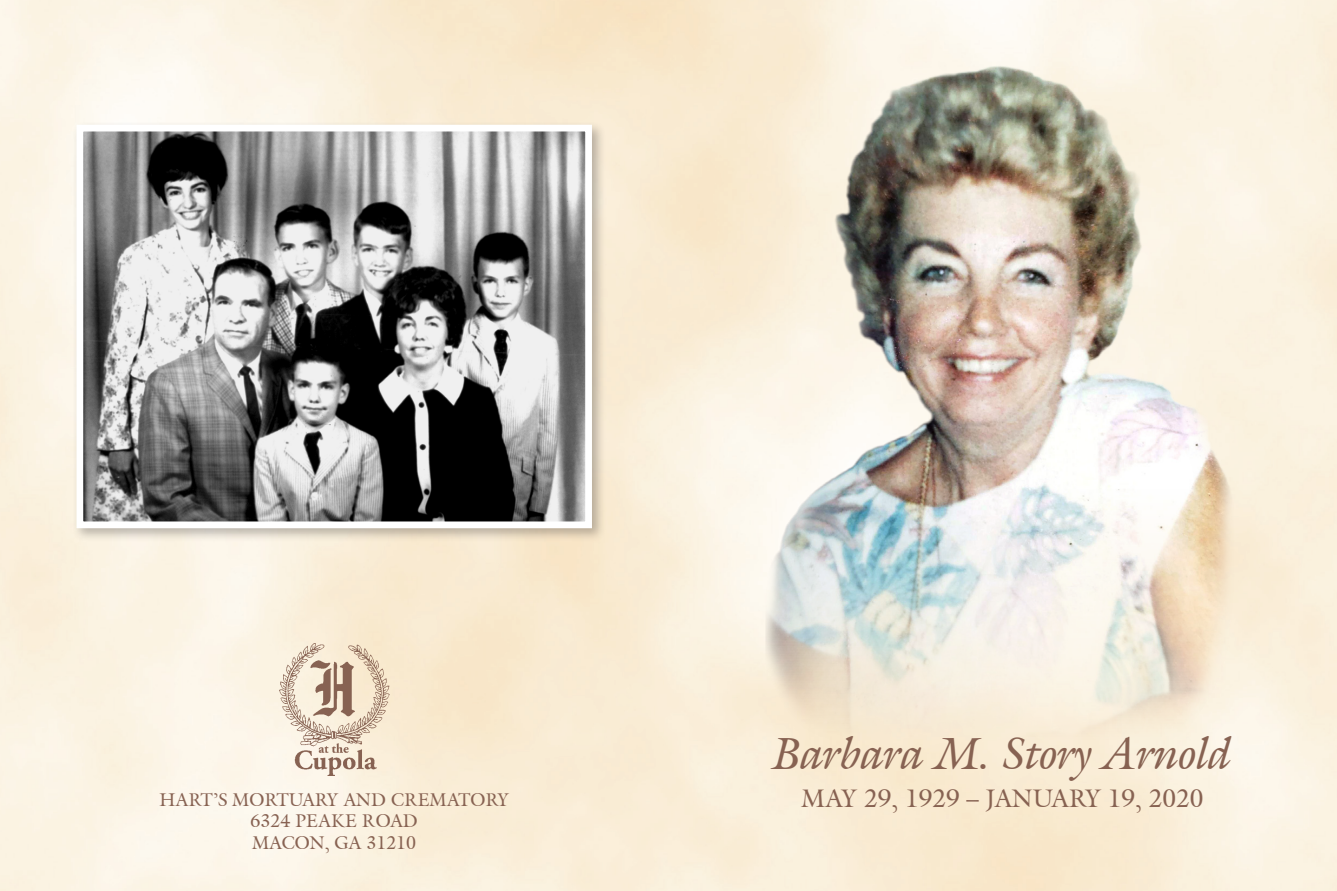
<style>
.page{position:relative;width:1337px;height:891px;background:#fff}
.page>*{position:absolute;margin:0;border:0;box-sizing:border-box;transform-origin:0 0}
.t1{font:italic 45px "Galliard IT Cby BT";color:#876252}
.t2{font:24.75px "Galliard IT Cby BT";color:#876252}
.t3{font:18px "Galliard IT Cby BT";color:#876252}
</style>
<div class="page">
<div style="left:72px;top:120px;width:534px;height:422px;background:#231f20;opacity:.3"></div>
<img style="left:84px;top:133px;width:500px;height:387px">
<div style="left:76px;top:125px;width:516px;height:403px;border:7px solid #fff"></div>
<img style="left:765px;top:53px;width:475px;height:686px">
<img style="left:279px;top:643px;width:110px;height:133px">
<p class="t1" style="left:774px;top:723px;width:459px">Barbara M. Story Arnold</p>
<p class="t3" style="left:160px;top:788px;width:351px">HART’S MORTUARY AND CREMATORY</p>
<p class="t2" style="left:802px;top:783px;width:403px">MAY 29, 1929 – JANUARY 19, 2020</p>
<p class="t3" style="left:251px;top:809px;width:169px">6324 PEAKE ROAD</p>
<p class="t3" style="left:252px;top:831px;width:165px">MACON, GA 31210</p>
</div>
